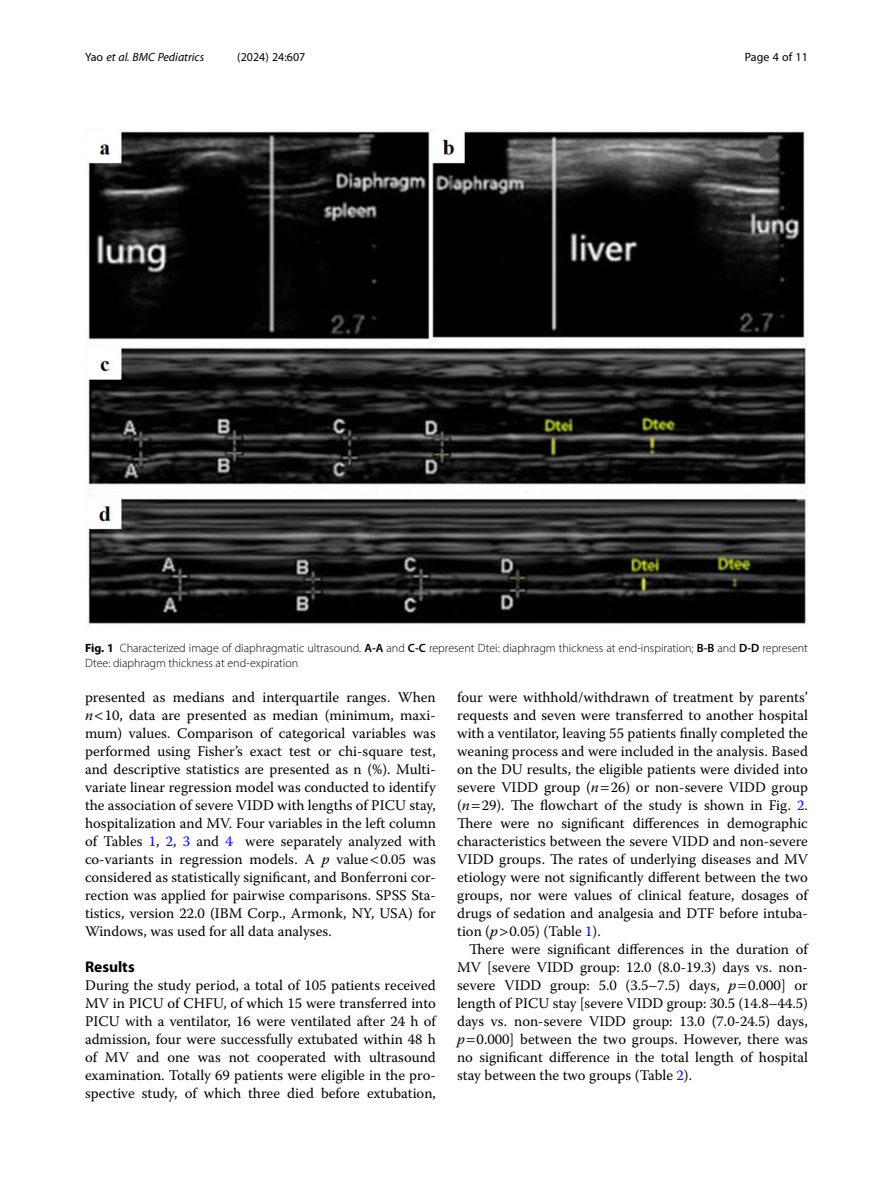
<style>
.page{position:relative;width:893px;height:1191px;background:#fff}
.page>*{position:absolute;margin:0;border:0;box-sizing:border-box;transform-origin:0 0}
.Head_1{font:700 15.45px "Myriad Pro";color:#000}
.Body_Text{font:14.7px/18px "Warnock Pro";color:#000;text-align:justify}
.Body_Text_Indent{font:14.7px/18px "Warnock Pro";color:#000;text-align:justify}
.Figure_Caption{font:300 12px/15px "Myriad Pro";color:#000}
.t1{font:italic 12px "Myriad Pro";color:#000}
.t2{font:12px "Myriad Pro";color:#000}
.s1{font-style:normal}
.s2{font-weight:700}
.s3{font-weight:600}
.s4{font-style:italic}
.s5{color:#00f}
</style>
<div class="page">
<img style="left:85px;top:129px;width:723px;height:495px">
<p class="t1" style="left:85px;top:50px;width:121px"><span class="s1">Yao</span> et al. BMC Pediatrics</p>
<p class="t2" style="left:237px;top:50px;width:70px">(2024) 24:607</p>
<p class="t2" style="left:745px;top:50px;width:65px">Page 4 of 11</p>
<p class="Figure_Caption" style="left:85px;top:640px;width:724px"><span class="s2">Fig. 1</span> Characterized image of diaphragmatic ultrasound. <span class="s3">A-A</span> and <span class="s3">C-C</span> represent Dtei: diaphragm thickness at end-inspiration; <span class="s3">B-B</span> and <span class="s3">D-D</span> represent<br>Dtee: diaphragm thickness at end-expiration</p>
<p class="Body_Text" style="left:85px;top:688px;width:352px">presented as medians and interquartile ranges. When <span class="s4">n</span> 10, data are presented as median (minimum, maxi&shy;mum) values. Comparison of categorical variables was performed using Fisher’s exact test or chi-square test, and descriptive statistics are presented as n (%). Multi&shy;variate linear regression model was conducted to identify the association of severe VIDD with lengths of PICU stay, hospitalization and MV. Four variables in the left column of Tables <span class="s5">1</span>, <span class="s5">2</span>, <span class="s5">3</span> and <span class="s5">4</span> were separately analyzed with co-variants in regression models. A <span class="s4">p</span> value 0.05 was considered as statistically significant, and Bonferroni cor&shy;rection was applied for pairwise comparisons. SPSS Sta&shy;tistics, version 22.0 (IBM Corp., Armonk, NY, USA) for Windows, was used for all data analyses.</p>
<p class="Head_1" style="left:85px;top:957px;width:51px">Results</p>
<p class="Body_Text" style="left:85px;top:976px;width:352px">During the study period, a total of 105 patients received MV in PICU of CHFU, of which 15 were transferred into PICU with a ventilator, 16 were ventilated after 24 h of admission, four were successfully extubated within 48 h of MV and one was not cooperated with ultrasound examination. Totally 69 patients were eligible in the pro&shy;spective study, of which three died before extubation,</p>
<p class="Body_Text" style="left:457px;top:688px;width:352px">four were withhold/withdrawn of treatment by parents’ requests and seven were transferred to another hospital with a ventilator, leaving 55 patients finally completed the weaning process and were included in the analysis. Based on the DU results, the eligible patients were divided into severe VIDD group (<span class="s4">n</span> 26) or non-severe VIDD group (<span class="s4">n</span> 29). The flowchart of the study is shown in Fig. <span class="s5">2</span>.<br>There were no significant differences in demographic characteristics between the severe VIDD and non-severe VIDD groups. The rates of underlying diseases and MV etiology were not significantly different between the two groups, nor were values of clinical feature, dosages of drugs of sedation and analgesia and DTF before intuba&shy;tion (<span class="s4">p</span> 0.05) (Table <span class="s5">1</span>).</p>
<p class="Body_Text_Indent" style="left:457px;top:940px;width:352px;text-indent:12px">There were significant differences in the duration of MV [severe VIDD group: 12.0 (8.0-19.3) days vs. non&shy;severe VIDD group: 5.0 (3.5–7.5) days, <span class="s4">p</span> 0.000] or length of PICU stay [severe VIDD group: 30.5 (14.8–44.5) days vs. non-severe VIDD group: 13.0 (7.0-24.5) days, <span class="s4">p</span> 0.000] between the two groups. However, there was no significant difference in the total length of hospital stay between the two groups (Table <span class="s5">2</span>).</p>
</div>
